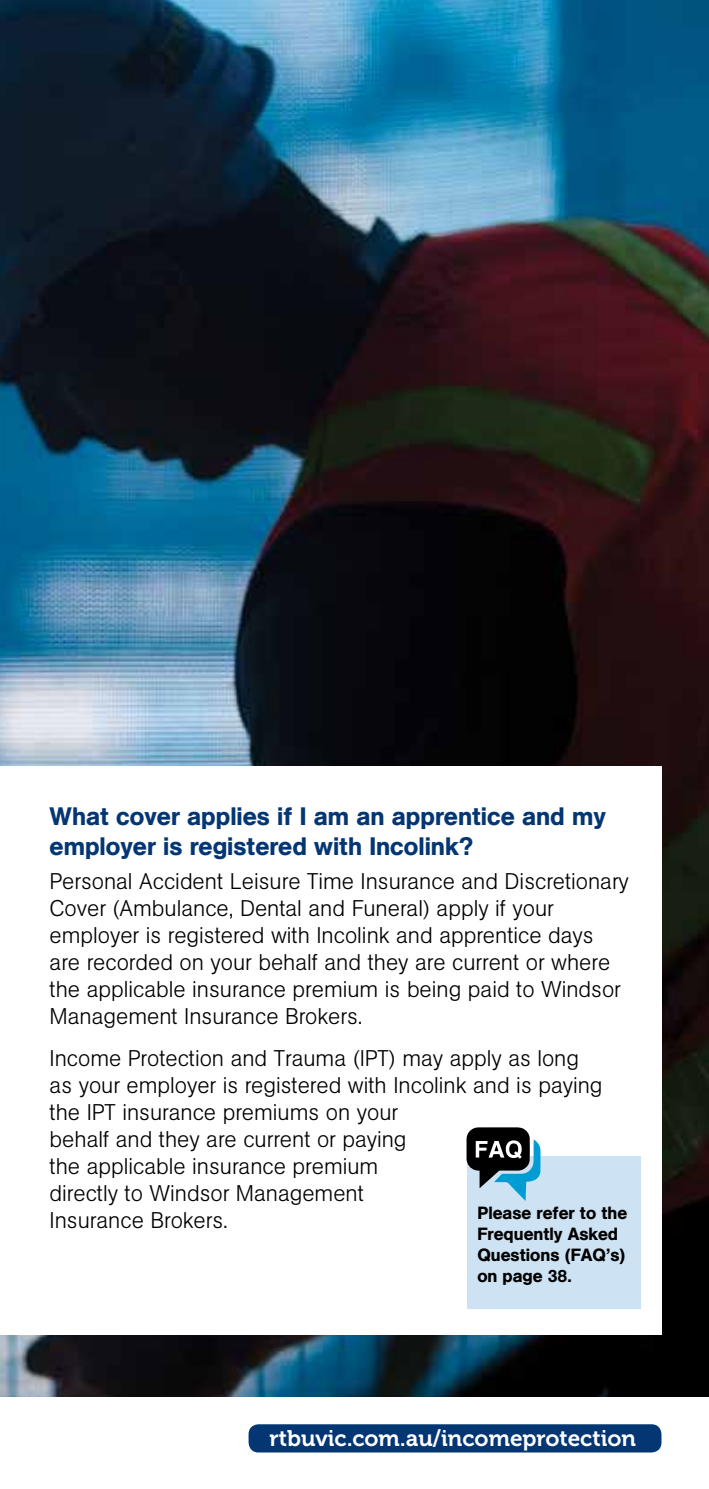
<style>
.page{position:relative;width:709px;height:1489px;background:#fff}
.page>*{position:absolute;margin:0;border:0;box-sizing:border-box;transform-origin:0 0}
.t1{font:500 25px/30px "AG Book BQ";color:#043673}
.t2{font:300 22.5px/27px "AG Book BQ";color:#000}
.t3{font:22.5px "Museo 700";color:#fff}
.t4{font:500 17.5px/21px "AG Book BQ";color:#000}
</style>
<div class="page">
<img style="left:0;top:0;width:709px;height:1396px">
<div style="left:0;top:765px;width:661px;height:569px;background:#fff"></div>
<div style="left:467px;top:1155px;width:173px;height:153px;background:#cde3f3"></div>
<svg style="left:466px;top:1127px;width:74px;height:73px"></svg>
<div style="left:248px;top:1424px;width:413px;height:28px;background:#043673;border-radius:10px"></div>
<p class="t1" style="left:50px;top:801px;width:558px">What cover applies if I am an apprentice and my employer is registered with Incolink?</p>
<p class="t2" style="left:50px;top:868px;width:581px">Personal Accident Leisure Time Insurance and Discretionary Cover (Ambulance, Dental and Funeral) apply if your employer is registered with Incolink and apprentice days are recorded on your behalf and they are current or where the applicable insurance premium is being paid to Windsor Management Insurance Brokers.</p>
<p class="t2" style="left:50px;top:1044px;width:554px">Income Protection and Trauma (IPT) may apply as long as your employer is registered with Incolink and is paying the IPT insurance premiums on your<br>behalf and they are current or paying<br>the applicable insurance premium<br>directly to Windsor Management<br>Insurance Brokers.</p>
<p class="t4" style="left:477px;top:1202px;width:151px">Please refer to the<br>Frequently Asked<br>Questions (FAQ’s) on page 38.</p>
<p class="t3" style="left:269px;top:1425px;width:368px">rtbuvic.com.au/incomeprotection</p>
</div>
